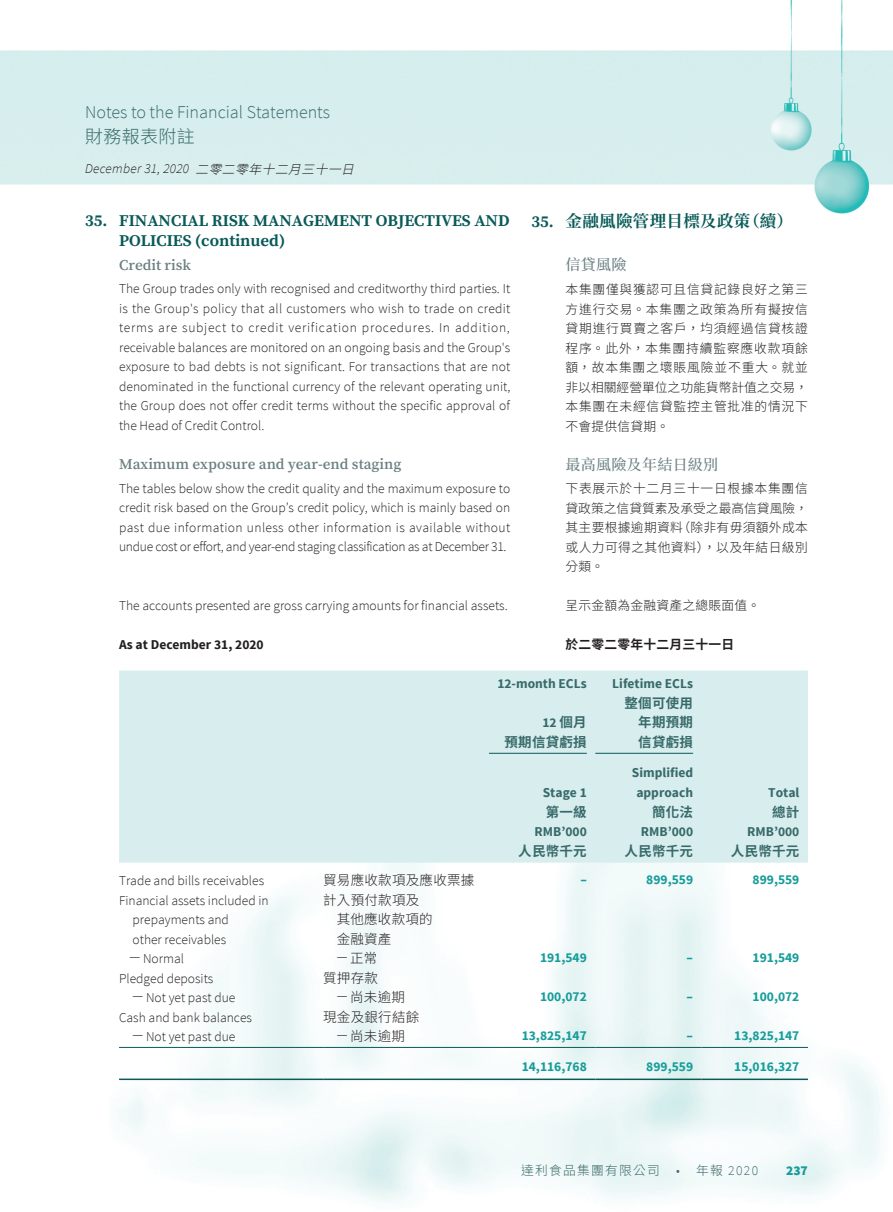
<style>
.page{position:relative;width:893px;height:1212px;background:#fff}
.page>*{position:absolute;margin:0;border:0;box-sizing:border-box;transform-origin:0 0}
.t1{font:300 18px "Source Sans Pro";color:#396a6a}
.t2{font:300 18px "Noto Sans CJ Ktc";letter-spacing:.02em;color:#396a6a}
._01_H1_E{font:700 16.5px/19.5px "Source Serif Pro";color:#095a59}
._001_H1_C{font:700 16.5px "Noto Serif CJ Ktc";letter-spacing:.02em;color:#095a59}
._02_H2_E{font:600 15px "Source Serif Pro";color:#6b8081}
._002_H2_C{font:500 15px "Noto Serif CJ Ktc";letter-spacing:.02em;color:#6b8081}
._00_txt_E{font:300 13.5px/19.5px "Source Sans Pro";color:#231f20;text-align:justify}
._50_Table_txt{font:300 13.5px "Source Sans Pro";color:#231f20}
._50_Table_txt-2{font:700 13.5px "Source Sans Pro";color:#169d9a}
._50_Table_txt-3{font:700 13.5px "Source Sans Pro";color:#396a6a}
._50_Table_txt-4{font:300 13.5px "Noto Sans CJ Ktc";letter-spacing:.02em;color:#231f20}
._50_Table_txt-5{font:700 13.5px "Noto Sans CJ Ktc";letter-spacing:.02em;color:#396a6a}
.t3{font:italic 300 13.5px "Source Sans Pro";letter-spacing:.02em;color:#231f20}
._00_txt_E-2{font:700 13.5px "Source Sans Pro";color:#231f20}
.t4{font:900 13.5px "Source Sans Pro";color:#169d9a}
._000_txt_C{font:300 12.75px/19.5px "Noto Sans CJ Ktc";letter-spacing:.025em;color:#231f20;text-align:justify}
.t5{font:300 12.75px "Noto Sans CJ Ktc";letter-spacing:.1em;color:#396a6a}
._000_txt_C-2{font:700 12.75px "Noto Sans CJ Ktc";letter-spacing:.02em;color:#231f20}
.s1{font-family:"Noto Sans CJ Ktc";font-size:12.75px}
.s2{font-family:"Source Serif Pro"}
.s3{font-family:"Noto Sans CJ Ktc"}
.s4{font-family:"Source Sans Pro"}
.s5{font-family:"Source Sans Pro";font-size:13.5px}
</style>
<div class="page">
<img style="left:0;top:0;width:893px;height:1202px">
<div style="left:119px;top:670px;width:689px;height:193px;background:#d8eeee"></div>
<hr style="left:489px;top:753px;width:98px;height:1px;background:#095a59">
<hr style="left:595px;top:753px;width:98px;height:1px;background:#095a59">
<hr style="left:119px;top:1047px;width:204px;height:1px;background:#095a59">
<hr style="left:323px;top:1047px;width:166px;height:1px;background:#095a59">
<hr style="left:489px;top:1047px;width:106px;height:1px;background:#095a59">
<hr style="left:595px;top:1047px;width:107px;height:1px;background:#095a59">
<hr style="left:702px;top:1047px;width:106px;height:1px;background:#095a59">
<hr style="left:119px;top:1078px;width:204px;height:2px;background:#095a59">
<hr style="left:323px;top:1078px;width:166px;height:2px;background:#095a59">
<hr style="left:489px;top:1078px;width:106px;height:2px;background:#095a59">
<hr style="left:595px;top:1078px;width:107px;height:2px;background:#095a59">
<hr style="left:702px;top:1078px;width:106px;height:2px;background:#095a59">
<h1 class="t1" style="left:85px;top:101px;width:247px">Notes to the Financial Statements</h1>
<h1 class="t2" style="left:85px;top:127px;width:111px">財務報表附註</h1>
<p class="t3" style="left:85px;top:161px;width:278px">December 31, 2020 <span class="s1">二零二零年十二月三十一日</span></p>
<p class="_001_H1_C" style="left:531px;top:212px;width:263px"><span class="s2">35.</span> 金融風險管理目標及政策（續）</p>
<p class="_002_H2_C" style="left:566px;top:256px;width:62px">信貸風險</p>
<p class="_000_txt_C" style="left:566px;top:280px;width:244px">本集團僅與獲認可且信貸記錄良好之第三方進行交易。本集團之政策為所有擬按信貸期進行買賣之客戶，均須經過信貸核證程序。此外，本集團持續監察應收款項餘額，故本集團之壞賬風險並不重大。就並非以相關經營單位之功能貨幣計值之交易，本集團在未經信貸監控主管批准的情況下不會提供信貸期。</p>
<p class="_002_H2_C" style="left:566px;top:456px;width:154px">最高風險及年結日級別</p>
<p class="_000_txt_C" style="left:566px;top:479px;width:244px">下表展示於十二月三十一日根據本集團信貸政策之信貸質素及承受之最高信貸風險，其主要根據逾期資料（除非有毋須額外成本或人力可得之其他資料），以及年結日級別分類。</p>
<p class="_000_txt_C" style="left:566px;top:596px;width:196px">呈示金額為金融資產之總賬面值。</p>
<p class="_000_txt_C-2" style="left:566px;top:638px;width:170px">於二零二零年十二月三十一日</p>
<p class="_01_H1_E" style="left:119px;top:212px;width:392px;text-indent:-34px">35. FINANCIAL RISK MANAGEMENT OBJECTIVES AND<br>POLICIES (continued)</p>
<p class="_02_H2_E" style="left:119px;top:256px;width:73px">Credit risk</p>
<p class="_00_txt_E" style="left:119px;top:279px;width:393px">The Group trades only with recognised and creditworthy third parties. It is the Group's policy that all customers who wish to trade on credit terms are subject to credit verification procedures. In addition, receivable balances are monitored on an ongoing basis and the Group's exposure to bad debts is not significant. For transactions that are not denominated in the functional currency of the relevant operating unit, the Group does not offer credit terms without the specific approval of the Head of Credit Control.</p>
<p class="_02_H2_E" style="left:119px;top:455px;width:284px">Maximum exposure and year-end staging</p>
<p class="_00_txt_E" style="left:119px;top:478px;width:393px">The tables below show the credit quality and the maximum exposure to credit risk based on the Group’s credit policy, which is mainly based on past due information unless other information is available without undue cost or effort, and year-end staging classification as at December 31.</p>
<p class="_00_txt_E" style="left:119px;top:595px;width:390px">The accounts presented are gross carrying amounts for financial assets.</p>
<p class="_00_txt_E-2" style="left:119px;top:635px;width:146px">As at December 31, 2020</p>
<p class="_50_Table_txt-3" style="left:497px;top:674px;width:91px">12-month ECLs</p>
<p class="_50_Table_txt-3" style="left:612px;top:674px;width:82px">Lifetime ECLs</p>
<p class="_50_Table_txt-3" style="left:542px;top:714px;width:46px">12 <span class="s3">個月</span></p>
<p class="_50_Table_txt-5" style="left:504px;top:734px;width:84px">預期信貸虧損</p>
<p class="_50_Table_txt-5" style="left:624px;top:695px;width:70px">整個可使用</p>
<p class="_50_Table_txt-5" style="left:638px;top:715px;width:56px">年期預期</p>
<p class="_50_Table_txt-5" style="left:638px;top:734px;width:56px">信貸虧損</p>
<p class="_50_Table_txt-3" style="left:543px;top:783px;width:46px">Stage 1</p>
<p class="_50_Table_txt-3" style="left:632px;top:764px;width:63px">Simplified</p>
<p class="_50_Table_txt-3" style="left:636px;top:783px;width:58px">approach</p>
<p class="_50_Table_txt-3" style="left:768px;top:783px;width:33px">Total</p>
<p class="_50_Table_txt-5" style="left:546px;top:804px;width:43px">第一級</p>
<p class="_50_Table_txt-5" style="left:652px;top:804px;width:43px">簡化法</p>
<p class="_50_Table_txt-5" style="left:772px;top:804px;width:29px">總計</p>
<p class="_50_Table_txt-3" style="left:535px;top:822px;width:54px">RMB’000</p>
<p class="_50_Table_txt-3" style="left:641px;top:822px;width:54px">RMB’000</p>
<p class="_50_Table_txt-3" style="left:747px;top:822px;width:54px">RMB’000</p>
<p class="_50_Table_txt-5" style="left:518px;top:843px;width:70px">人民幣千元</p>
<p class="_50_Table_txt-5" style="left:624px;top:843px;width:70px">人民幣千元</p>
<p class="_50_Table_txt-5" style="left:731px;top:843px;width:70px">人民幣千元</p>
<p class="_50_Table_txt" style="left:119px;top:872px;width:147px">Trade and bills receivables</p>
<p class="_50_Table_txt-4" style="left:323px;top:872px;width:153px">貿易應收款項及應收票據</p>
<p class="_50_Table_txt-2" style="left:580px;top:871px;width:8px">–</p>
<p class="_50_Table_txt-2" style="left:646px;top:871px;width:48px">899,559</p>
<p class="_50_Table_txt-2" style="left:753px;top:871px;width:48px">899,559</p>
<p class="_50_Table_txt" style="left:119px;top:892px;width:151px">Financial assets included in</p>
<p class="_50_Table_txt" style="left:133px;top:911px;width:98px">prepayments and</p>
<p class="_50_Table_txt" style="left:133px;top:931px;width:95px">other receivables</p>
<p class="_50_Table_txt-4" style="left:323px;top:892px;width:98px">計入預付款項及</p>
<p class="_50_Table_txt-4" style="left:337px;top:911px;width:98px">其他應收款項的</p>
<p class="_50_Table_txt-4" style="left:337px;top:931px;width:56px">金融資產</p>
<p class="_50_Table_txt" style="left:130px;top:950px;width:56px">— Normal</p>
<p class="_50_Table_txt-4" style="left:337px;top:950px;width:42px"><sup>—</sup>正常</p>
<p class="_50_Table_txt-2" style="left:540px;top:949px;width:48px">191,549</p>
<p class="_50_Table_txt-2" style="left:687px;top:949px;width:8px">–</p>
<p class="_50_Table_txt-2" style="left:753px;top:949px;width:48px">191,549</p>
<p class="_50_Table_txt" style="left:119px;top:970px;width:96px">Pledged deposits</p>
<p class="_50_Table_txt-4" style="left:323px;top:970px;width:56px">質押存款</p>
<p class="_50_Table_txt" style="left:133px;top:989px;width:104px">— Not yet past due</p>
<p class="_50_Table_txt-4" style="left:337px;top:989px;width:70px"><sup>—</sup> 尚未逾期</p>
<p class="_50_Table_txt-2" style="left:540px;top:988px;width:48px">100,072</p>
<p class="_50_Table_txt-2" style="left:687px;top:988px;width:8px">–</p>
<p class="_50_Table_txt-2" style="left:753px;top:988px;width:48px">100,072</p>
<p class="_50_Table_txt" style="left:119px;top:1009px;width:134px">Cash and bank balances</p>
<p class="_50_Table_txt-4" style="left:323px;top:1009px;width:98px">現金及銀行結餘</p>
<p class="_50_Table_txt" style="left:133px;top:1028px;width:104px">— Not yet past due</p>
<p class="_50_Table_txt-4" style="left:337px;top:1028px;width:70px"><span class="s4">—</span> 尚未逾期</p>
<p class="_50_Table_txt-2" style="left:522px;top:1027px;width:67px">13,825,147</p>
<p class="_50_Table_txt-2" style="left:687px;top:1027px;width:8px">–</p>
<p class="_50_Table_txt-2" style="left:734px;top:1027px;width:67px">13,825,147</p>
<p class="_50_Table_txt-2" style="left:522px;top:1058px;width:67px">14,116,768</p>
<p class="_50_Table_txt-2" style="left:646px;top:1058px;width:48px">899,559</p>
<p class="_50_Table_txt-2" style="left:734px;top:1058px;width:67px">15,016,327</p>
<p class="t5" style="left:521px;top:1163px;width:239px">達利食品集團有限公司 <span class="s5">•</span> 年報 <span class="s5">2020</span></p>
<p class="t4" style="left:786px;top:1162px;width:23px">237</p>
</div>
